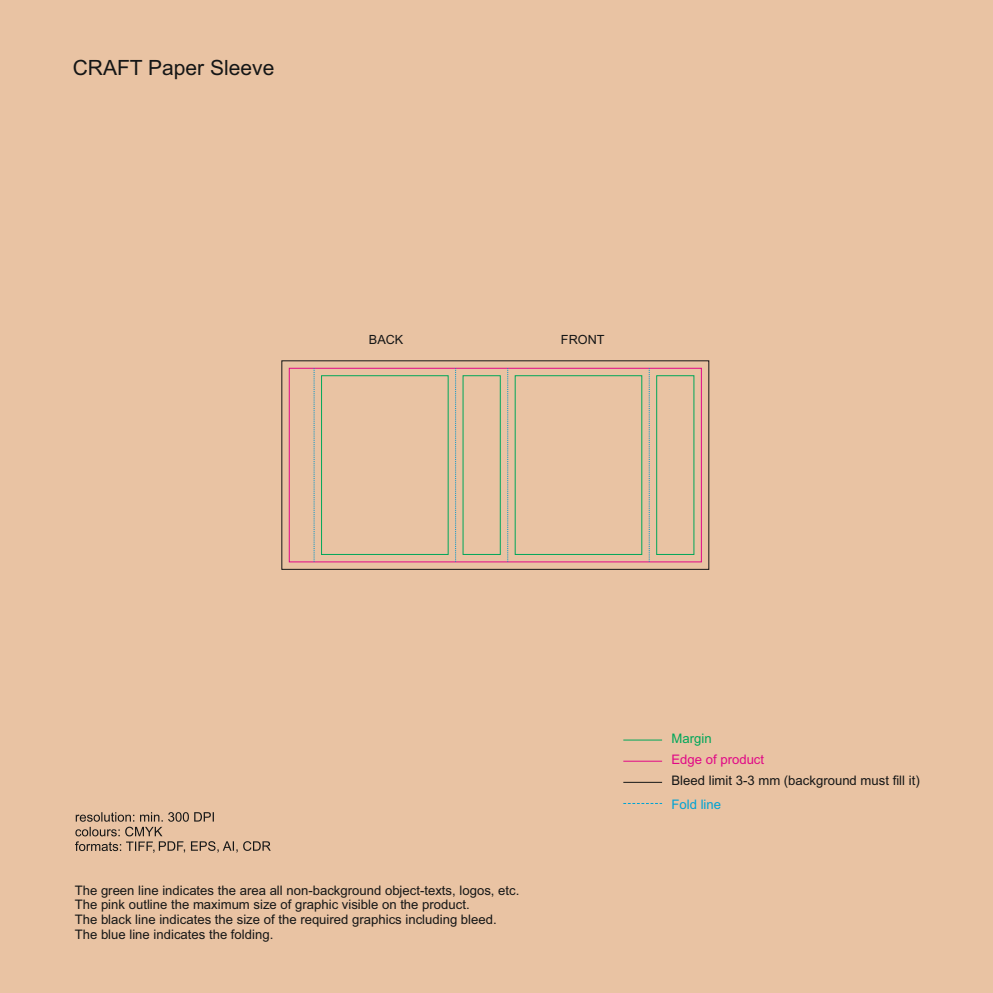
<style>
.page{position:relative;width:993px;height:993px;background:#fff}
.page>*{position:absolute;margin:0;border:0;box-sizing:border-box;transform-origin:0 0}
.t1{font:21px "Arial";color:#151616}
.t2{font:13.12px/14.7px "Arial";color:#151616}
.t3{font:13.12px "Arial";color:#e10886}
.t4{font:13.12px "Arial";color:#00a3d4}
.t5{font:13.12px "Arial";color:#00a759}
.t6{font:12.6px "Arial";color:#151616}
</style>
<div class="page">
<div style="left:0;top:0;width:992px;height:992px;background:#e9c3a3"></div>
<svg style="left:75px;top:812px;width:196px;height:40px"></svg>
<hr style="left:623px;top:782px;width:39px;height:1px;background:#151616">
<hr style="left:623px;top:739px;width:39px;height:1px;background:#00a759">
<hr style="left:623px;top:760px;width:39px;height:1px;background:#e10886">
<svg style="left:623px;top:803px;width:39px;height:1px"></svg>
<div style="left:289px;top:368px;width:412px;height:194px;border:1px solid #e10886"></div>
<svg style="left:649px;top:368px;width:1px;height:193px"></svg>
<svg style="left:507px;top:368px;width:1px;height:193px"></svg>
<svg style="left:455px;top:368px;width:1px;height:193px"></svg>
<svg style="left:314px;top:368px;width:1px;height:193px"></svg>
<svg style="left:321px;top:375px;width:373px;height:179px"></svg>
<h1 class="t1" style="left:73px;top:60px;width:203px">CRAFT Paper Sleeve</h1>
<p class="t6" style="left:369px;top:334px;width:36px">BACK</p>
<p class="t6" style="left:560px;top:334px;width:45px">FRONT</p>
<p class="t2" style="left:75px;top:883px;width:446px">The green line indicates the area all non-background object-texts, logos, etc.<br>The pink outline the maximum size of graphic visible on the product.<br>The black line indicates the size of the required graphics including bleed.<br>The blue line indicates the folding.</p>
<p class="t5" style="left:671px;top:733px;width:42px">Margin</p>
<p class="t3" style="left:671px;top:754px;width:94px">Edge of product</p>
<p class="t2" style="left:671px;top:774px;width:249px">Bleed limit 3-3 mm (background must fill it)</p>
<p class="t4" style="left:671px;top:798px;width:51px">Fold line</p>
</div>
